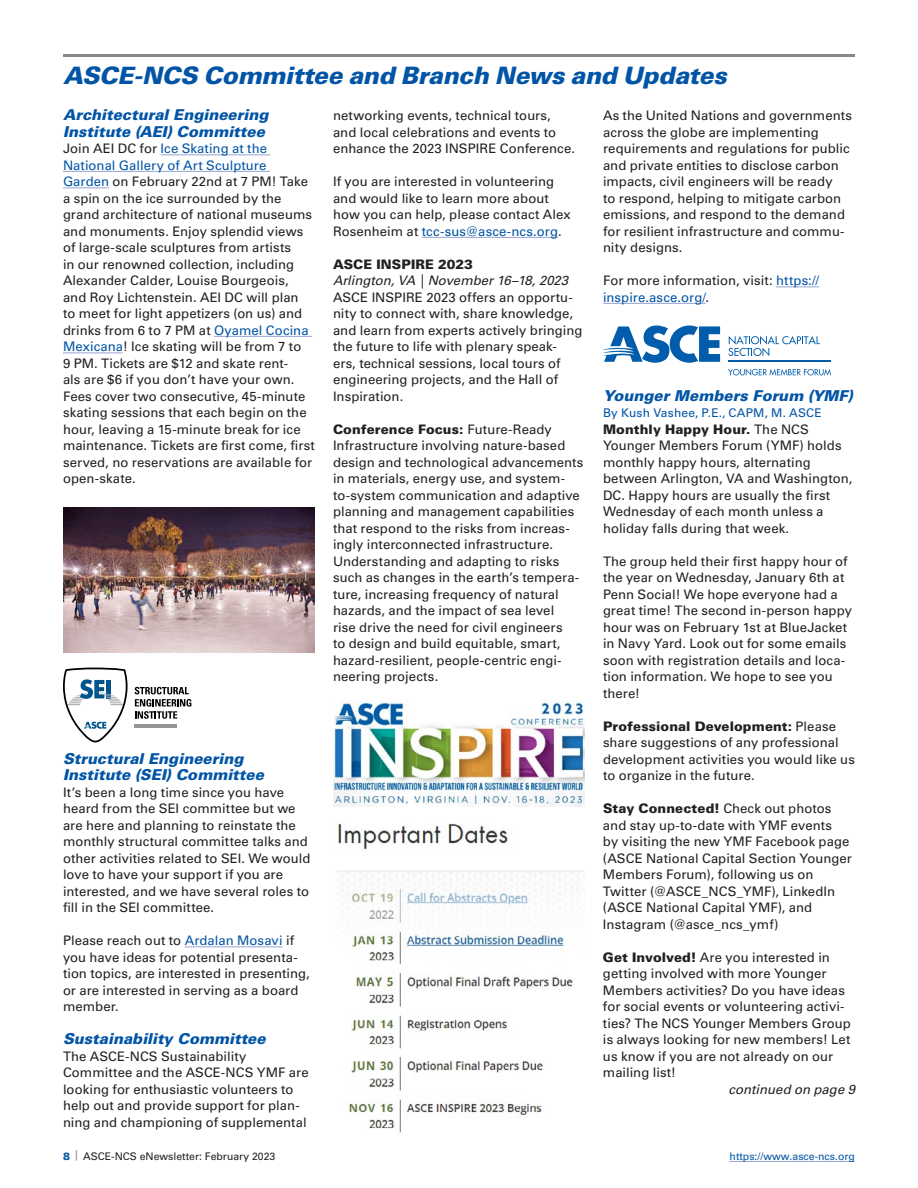
<style>
.page{position:relative;width:918px;height:1188px;background:#fff}
.page>*{position:absolute;margin:0;border:0;box-sizing:border-box;transform-origin:0 0}
.Head_1{font:italic 900 24px "Univers LT Pro 75";letter-spacing:-.01em;color:#0154a6}
.Head_2{font:italic 900 15px/16.5px "Univers LT Pro 75";color:#0154a6}
.Text{font:13.2px/16.5px "Univers LT Pro 55 Roman";letter-spacing:.005em;color:#231f20}
.Text_No_Space_After{font:italic 13.2px "Univers LT Pro 55";color:#231f20}
.Text-2{font:italic 13.2px "Univers LT Pro 55";color:#231f20}
.Text_No_Space_After-2{font:900 13.2px "Univers LT Pro 75";letter-spacing:.005em;color:#231f20}
.Byline_One_Col{font:12px "Univers LT Pro 55 Roman";letter-spacing:.015em;color:#0154a6}
.t1{font:10.5px "Univers LT Pro 55 Roman";color:#231f20}
.t2{font:10.5px "Univers LT Pro 55 Roman";color:#0154a6}
.s1{color:#0154a6}
.s2{font-family:"Univers LT Pro 75";font-weight:900}
.s3{font-family:"Univers LT Pro 75";font-weight:900;color:#0154a6}
.s4{color:#787d83}
</style>
<div class="page">
<hr style="left:730px;top:1161px;width:125px;height:1px;background:#98a4d3">
<hr style="left:63px;top:54px;width:792px;height:3px;background:#87898c">
<hr style="left:161px;top:155px;width:109px;height:1px;background:#98a4d3">
<hr style="left:63px;top:171px;width:207px;height:1px;background:#98a4d3">
<hr style="left:63px;top:188px;width:46px;height:1px;background:#98a4d3">
<hr style="left:214px;top:336px;width:98px;height:1px;background:#98a4d3">
<hr style="left:63px;top:353px;width:60px;height:1px;background:#98a4d3">
<hr style="left:185px;top:947px;width:98px;height:1px;background:#98a4d3">
<hr style="left:422px;top:237px;width:136px;height:1px;background:#98a4d3">
<hr style="left:776px;top:287px;width:43px;height:1px;background:#98a4d3">
<hr style="left:603px;top:303px;width:103px;height:1px;background:#98a4d3">
<img style="left:63px;top:507px;width:252px;height:145px">
<svg style="left:135px;top:687px;width:56px;height:32px"></svg>
<hr style="left:135px;top:724px;width:42px;height:3px;background:#939598">
<svg style="left:63px;top:668px;width:65px;height:74px"></svg>
<img style="left:333px;top:702px;width:252px;height:104px">
<img style="left:336px;top:823px;width:249px;height:310px">
<svg style="left:603px;top:326px;width:117px;height:37px"></svg>
<svg style="left:728px;top:336px;width:92px;height:20px"></svg>
<svg style="left:728px;top:369px;width:103px;height:7px"></svg>
<hr style="left:728px;top:360px;width:103px;height:2px;background:#015dab">
<p class="Head_1" style="left:63px;top:60px;width:665px">ASCE-NCS Committee and Branch News and Updates</p>
<p class="Head_2" style="left:63px;top:106px;width:207px">Architectural Engineering<br>Institute (AEI) Committee</p>
<p class="Text" style="left:63px;top:140px;width:254px">Join AEI DC for <span class="s1">Ice Skating at the National Gallery of Art Sculpture Garden</span> on February 22nd at 7 PM! Take a spin on the ice surrounded by the grand architecture of national museums and monuments. Enjoy splendid views of large-scale sculptures from artists<br>in our renowned collection, including Alexander Calder, Louise Bourgeois, and Roy Lichtenstein. AEI DC will plan<br>to meet for light appetizers (on us) and drinks from 6 to 7 PM at <span class="s1">Oyamel Cocina Mexicana</span>! Ice skating will be from 7 to<br>9 PM. Tickets are $12 and skate rent-<br>als are $6 if you don’t have your own.<br>Fees cover two consecutive, 45-minute skating sessions that each begin on the hour, leaving a 15-minute break for ice maintenance. Tickets are first come, first served, no reservations are available for open-skate.</p>
<p class="Text" style="left:333px;top:107px;width:244px">networking events, technical tours, and local celebrations and events to enhance the 2023 INSPIRE Conference.</p>
<p class="Text" style="left:333px;top:173px;width:239px">If you are interested in volunteering and would like to learn more about how you can help, please contact Alex Rosenheim at <span class="s1">tcc-sus@asce-ncs.org</span>.</p>
<p class="Text_No_Space_After-2" style="left:333px;top:255px;width:142px">ASCE INSPIRE 2023</p>
<p class="Text_No_Space_After" style="left:333px;top:272px;width:237px">Arlington, VA | November 16–18, 2023</p>
<p class="Text" style="left:333px;top:289px;width:251px">ASCE INSPIRE 2023 offers an opportu&shy;nity to connect with, share knowledge, and learn from experts actively bringing the future to life with plenary speak&shy;ers, technical sessions, local tours of engineering projects, and the Hall of Inspiration.</p>
<p class="Text" style="left:333px;top:421px;width:252px"><span class="s2">Conference Focus:</span> Future-Ready Infrastructure involving nature-based design and technological advancements in materials, energy use, and system&shy;to-system communication and adaptive planning and management capabilities that respond to the risks from increas&shy;ingly interconnected infrastructure.<br>Understanding and adapting to risks such as changes in the earth’s tempera&shy;ture, increasing frequency of natural hazards, and the impact of sea level<br>rise drive the need for civil engineers<br>to design and build equitable, smart, hazard-resilient, people-centric engi&shy;neering projects.</p>
<p class="Text" style="left:603px;top:107px;width:251px">As the United Nations and governments across the globe are implementing requirements and regulations for public and private entities to disclose carbon impacts, civil engineers will be ready<br>to respond, helping to mitigate carbon emissions, and respond to the demand for resilient infrastructure and commu&shy;nity designs.</p>
<p class="Text" style="left:603px;top:272px;width:218px">For more information, visit: <span class="s1">https:// inspire.asce.org/</span>.</p>
<p class="Head_2" style="left:603px;top:387px;width:251px">Younger Members Forum (YMF)</p>
<p class="Byline_One_Col" style="left:603px;top:406px;width:220px">By Kush Vashee, P.E., CAPM, M. ASCE</p>
<p class="Text" style="left:603px;top:421px;width:251px"><span class="s2">Monthly Happy Hour.</span> The NCS Younger Members Forum (YMF) holds monthly happy hours, alternating between Arlington, VA and Washington, DC. Happy hours are usually the first Wednesday of each month unless a holiday falls during that week.</p>
<p class="Text" style="left:603px;top:553px;width:251px">The group held their first happy hour of the year on Wednesday, January 6th at Penn Social! We hope everyone had a great time! The second in-person happy hour was on February 1st at BlueJacket in Navy Yard. Look out for some emails soon with registration details and loca&shy;tion information. We hope to see you there!</p>
<p class="Text" style="left:603px;top:718px;width:253px"><span class="s2">Professional Development:</span> Please share suggestions of any professional development activities you would like us to organize in the future.</p>
<p class="Text" style="left:603px;top:800px;width:251px"><span class="s2">Stay Connected!</span> Check out photos and stay up-to-date with YMF events<br>by visiting the new YMF Facebook page (ASCE National Capital Section Younger Members Forum), following us on Twitter (@ASCE_NCS_YMF), LinkedIn (ASCE National Capital YMF), and Instagram (@asce_ncs_ymf)</p>
<p class="Text" style="left:603px;top:949px;width:249px"><span class="s2">Get Involved!</span> Are you interested in getting involved with more Younger Members activities? Do you have ideas for social events or volunteering activi&shy;ties? The NCS Younger Members Group is always looking for new members! Let us know if you are not already on our mailing list!</p>
<p class="Text-2" style="left:728px;top:1081px;width:128px">continued on page 9</p>
<p class="Head_2" style="left:63px;top:750px;width:202px">Structural Engineering<br>Institute (SEI) Committee</p>
<p class="Text" style="left:63px;top:784px;width:249px">It’s been a long time since you have heard from the SEI committee but we are here and planning to reinstate the monthly structural committee talks and other activities related to SEI. We would love to have your support if you are interested, and we have several roles to fill in the SEI committee.</p>
<p class="Text" style="left:63px;top:932px;width:248px">Please reach out to <span class="s1">Ardalan Mosavi</span> if you have ideas for potential presenta&shy;tion topics, are interested in presenting, or are interested in serving as a board member.</p>
<p class="Head_2" style="left:63px;top:1030px;width:204px">Sustainability Committee</p>
<p class="Text" style="left:63px;top:1048px;width:247px">The ASCE-NCS Sustainability Committee and the ASCE-NCS YMF are looking for enthusiastic volunteers to help out and provide support for plan&shy;ning and championing of supplemental</p>
<p class="t1" style="left:63px;top:1150px;width:214px"><span class="s3">8</span> <span class="s4">|</span> ASCE-NCS eNewsletter: February 2023</p>
<p class="t2" style="left:730px;top:1150px;width:127px">https://www.asce-ncs.org</p>
</div>
